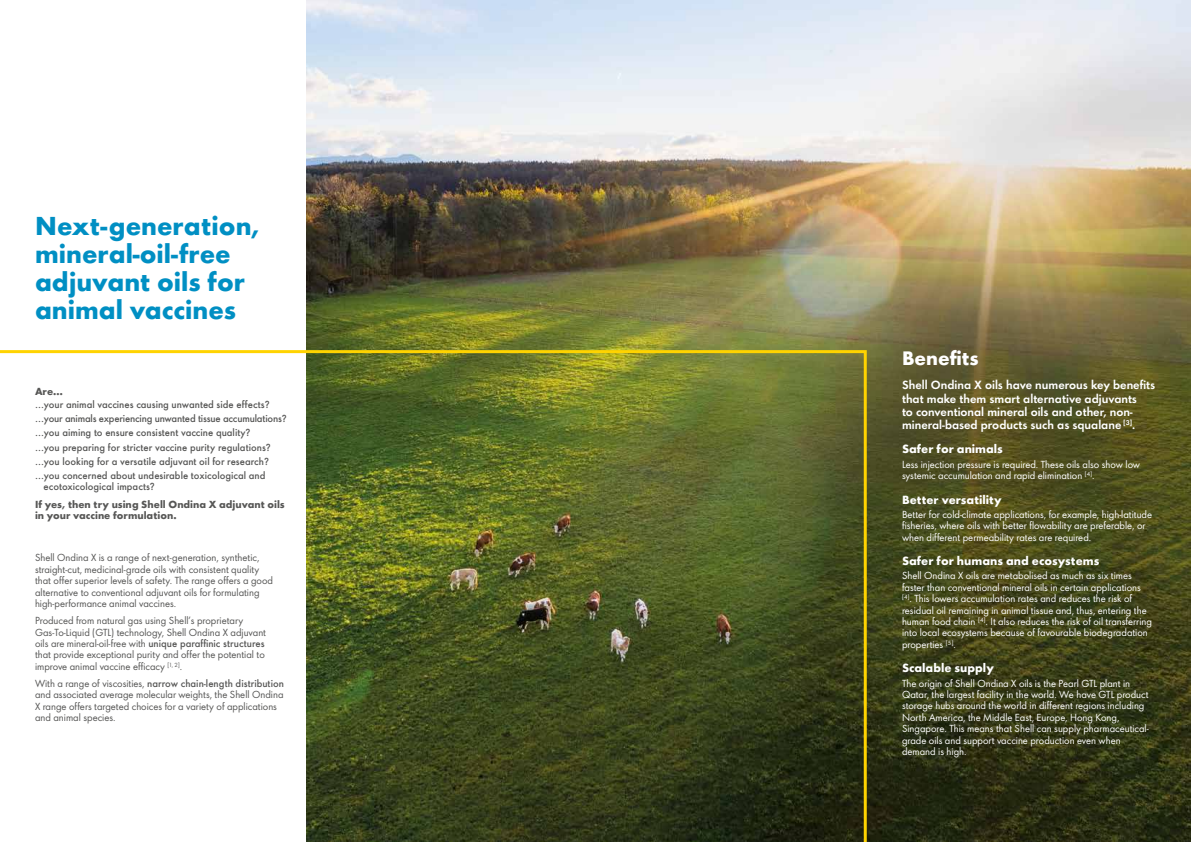
<style>
.page{position:relative;width:1191px;height:842px;background:#fff}
.page>*{position:absolute;margin:0;border:0;box-sizing:border-box;transform-origin:0 0}
.t1{font:700 24px/28px "Shell";color:#008fc3}
.t2{font:700 18px "Shell";color:#fff}
.t3{font:800 11px/13.2px "Shell";color:#fff}
.t4{font:700 11px "Shell";color:#fff}
.t5{font:9.5px/11.4px "Shell";color:#fff}
.t6{font:9.5px/11.4px "Shell";color:#575756}
.t7{font:500 9.5px/14.2px "Shell";color:#575756}
.t8{font:700 9.5px/11.4px "Shell";color:#575756}
.s1{font-weight:500}
</style>
<div class="page">
<img style="left:306px;top:0;width:885px;height:842px">
<svg style="left:0;top:350px;width:866px;height:492px"></svg>
<h1 class="t1" style="left:35px;top:210px;width:226px">Next-generation, mineral-oil-free adjuvant oils for animal vaccines</h1>
<p class="t8" style="left:35px;top:385px;width:29px">Are…</p>
<p class="t7" style="left:35px;top:396px;width:253px">…your animal vaccines causing unwanted side effects? …your animals experiencing unwanted tissue accumulations? …you aiming to ensure consistent vaccine quality?<br>…you preparing for stricter vaccine purity regulations? …you looking for a versatile adjuvant oil for research? …you concerned about undesirable toxicological and</p>
<p class="t7" style="left:44px;top:479px;width:113px">ecotoxicological impacts?</p>
<p class="t8" style="left:35px;top:497px;width:251px">If yes, then try using Shell Ondina X adjuvant oils in your vaccine formulation.</p>
<p class="t6" style="left:35px;top:552px;width:239px">Shell Ondina X is a range of next-generation, synthetic, straight-cut, medicinal-grade oils with consistent quality that offer superior levels of safety. The range offers a good alternative to conventional adjuvant oils for formulating high-performance animal vaccines.</p>
<p class="t6" style="left:35px;top:614px;width:232px">Produced from natural gas using Shell’s proprietary Gas-To-Liquid (GTL) technology, Shell Ondina X adjuvant oils are mineral-oil-free with <span class="s1">unique paraffinic structures </span>that provide exceptional purity and offer the potential to improve animal vaccine efficacy <sup>[1,</sup> <sup>2]</sup>.</p>
<p class="t6" style="left:35px;top:677px;width:250px">With a range of viscosities, <span class="s1">narrow chain-length distribution </span>and associated average molecular weights, the Shell Ondina X range offers targeted choices for a variety of applications and animal species.</p>
<h2 class="t2" style="left:902px;top:343px;width:78px">Benefits</h2>
<p class="t3" style="left:902px;top:378px;width:255px">Shell Ondina X oils have numerous key benefits that make them smart alternative adjuvants<br>to conventional mineral oils and other, non&shy;mineral-based products such as squalane <sup>[3]</sup>.</p>
<p class="t4" style="left:902px;top:440px;width:102px">Safer for animals</p>
<p class="t5" style="left:902px;top:458px;width:240px">Less injection pressure is required. These oils also show low systemic accumulation and rapid elimination <sup>[4]</sup>.</p>
<p class="t4" style="left:902px;top:490px;width:101px">Better versatility</p>
<p class="t5" style="left:902px;top:508px;width:252px">Better for cold-climate applications, for example, high-latitude fisheries, where oils with better flowability are preferable, or when different permeability rates are required.</p>
<p class="t4" style="left:902px;top:552px;width:199px">Safer for humans and ecosystems</p>
<p class="t5" style="left:902px;top:570px;width:251px">Shell Ondina X oils are metabolised as much as six times faster than conventional mineral oils in certain applications <sup>[4]</sup>. This lowers accumulation rates and reduces the risk of residual oil remaining in animal tissue and, thus, entering the human food chain <sup>[4]</sup>. It also reduces the risk of oil transferring into local ecosystems because of favourable biodegradation properties <sup>[5]</sup>.</p>
<p class="t4" style="left:902px;top:659px;width:93px">Scalable supply</p>
<p class="t5" style="left:902px;top:677px;width:248px">The origin of Shell Ondina X oils is the Pearl GTL plant in Qatar, the largest facility in the world. We have GTL product storage hubs around the world in different regions including North America, the Middle East, Europe, Hong Kong, Singapore. This means that Shell can supply pharmaceutical&shy;grade oils and support vaccine production even when demand is high.</p>
</div>
